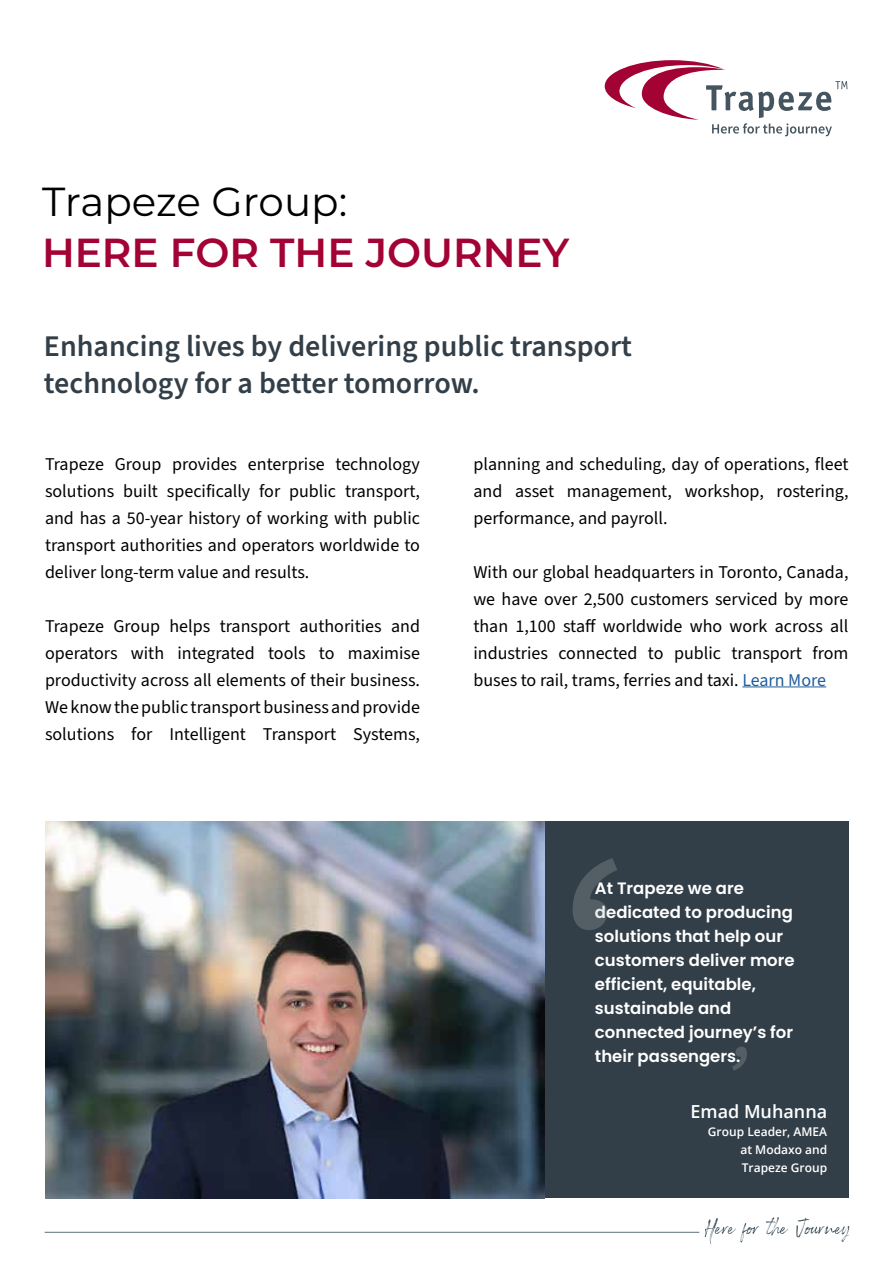
<style>
.page{position:relative;width:893px;height:1263px;background:#fff}
.page>*{position:absolute;margin:0;border:0;box-sizing:border-box;transform-origin:0 0}
.t1{font:600 40.5px "Montserrat";color:#a20234}
.t2{font:40.5px "Montserrat";letter-spacing:-.005em;color:#000}
.t3{font:600 30px/37.5px "Source Sans 3";color:#333f48}
.t4{font:18px/27px "Source Sans 3";color:#000;text-align:justify}
.t5{font:600 18px "Open Sans";color:#fff}
.t6{font:600 16.5px/24px "Poppins";color:#fff}
.t7{font:600 12px/18px "Open Sans";color:#fff;text-align:justify}
.s1{color:#215e9e}
</style>
<div class="page">
<svg style="left:605px;top:60px;width:242px;height:76px"></svg>
<hr style="left:45px;top:1232px;width:654px;height:1px;background:#5b727c">
<svg style="left:705px;top:1217px;width:144px;height:27px"></svg>
<div style="left:545px;top:821px;width:303px;height:377px;background:#333f48"></div>
<hr style="left:742px;top:686px;width:84px;height:1px;background:#215e9e">
<img style="left:45px;top:821px;width:500px;height:377px">
<svg style="left:573px;top:858px;width:44px;height:72px"></svg>
<svg style="left:732px;top:1046px;width:15px;height:24px"></svg>
<h1 class="t2" style="left:42px;top:174px;width:307px">Trapeze Group:</h1>
<h1 class="t1" style="left:42px;top:224px;width:529px">HERE FOR THE JOURNEY</h1>
<h2 class="t3" style="left:44px;top:327px;width:590px">Enhancing lives by delivering public transport technology for a better tomorrow.</h2>
<p class="t4" style="left:45px;top:450px;width:377px">Trapeze Group provides enterprise technology solutions built specifically for public transport, and has a 50-year history of working with public transport authorities and operators worldwide to deliver long-term value and results.</p>
<p class="t4" style="left:45px;top:612px;width:377px">Trapeze Group helps transport authorities and operators with integrated tools to maximise productivity across all elements of their business.<br>We know the public transport business and provide solutions for Intelligent Transport Systems,</p>
<p class="t4" style="left:473px;top:450px;width:377px">planning and scheduling, day of operations, fleet and asset management, workshop, rostering, performance, and payroll.</p>
<p class="t4" style="left:473px;top:558px;width:377px">With our global headquarters in Toronto, Canada, we have over 2,500 customers serviced by more than 1,100 staff worldwide who work across all industries connected to public transport from buses to rail, trams, ferries and taxi. <span class="s1">Learn More</span></p>
<p class="t6" style="left:595px;top:876px;width:201px">At Trapeze we are dedicated to producing solutions that help our customers deliver more efficient, equitable, sustainable and connected journey’s for their passengers.</p>
<p class="t5" style="left:690px;top:1099px;width:138px">Emad Muhanna</p>
<p class="t7" style="left:740px;top:1122px;width:88px;text-indent:-33px">Group Leader, AMEA at Modaxo and Trapeze Group</p>
</div>
